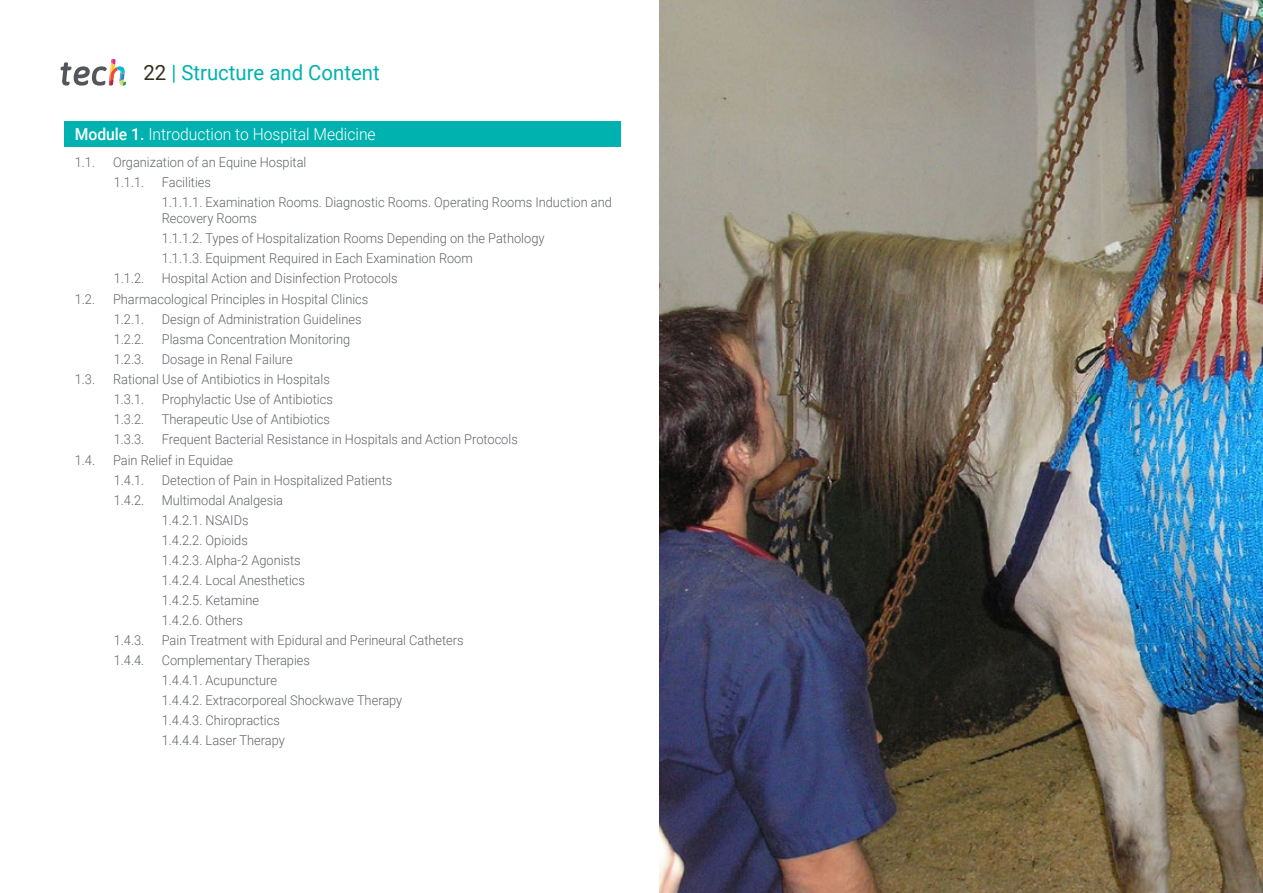
<style>
.page{position:relative;width:1263px;height:893px;background:#fff}
.page>*{position:absolute;margin:0;border:0;box-sizing:border-box;transform-origin:0 0}
.t1{font:21px "Roboto";color:#00b2af}
.t2{font:300 16.5px "Roboto";color:#fff;scale:.95 1}
.t3{font:300 13.5px/20px "Roboto";color:#61646a;scale:.95 1}
.s1{color:#312e20}
.s2{font-weight:500}
</style>
<div class="page">
<div style="left:64px;top:121px;width:557px;height:25px;background:#00b2af"></div>
<svg style="left:61px;top:59px;width:65px;height:27px"></svg>
<img style="left:659px;top:0;width:604px;height:893px">
<h1 class="t1" style="left:144px;top:57px;width:238px"><span class="s1">22</span> | Structure and Content</h1>
<p class="t2" style="left:75px;top:123px;width:318px"><span class="s2">Module 1.</span> Introduction to Hospital Medicine</p>
<p class="t3" style="left:75px;top:152px;width:23px">1.1.</p>
<p class="t3" style="left:113px;top:152px;width:205px">Organization of an Equine Hospital<br>1.1.1.</p>
<p class="t3" style="left:162px;top:172px;width:475px">Facilities<br>1.1.1.1. Examination Rooms. Diagnostic Rooms. Operating Rooms Induction and</p>
<p class="t3" style="left:162px;top:208px;width:404px">Recovery Rooms<br>1.1.1.2. Types of Hospitalization Rooms Depending on the Pathology<br>1.1.1.3. Equipment Required in Each Examination Room</p>
<p class="t3" style="left:114px;top:268px;width:34px">1.1.2.</p>
<p class="t3" style="left:162px;top:268px;width:250px">Hospital Action and Disinfection Protocols</p>
<p class="t3" style="left:75px;top:288px;width:23px">1.2.</p>
<p class="t3" style="left:113px;top:288px;width:270px">Pharmacological Principles in Hospital Clinics<br>1.2.1.</p>
<p class="t3" style="left:162px;top:308px;width:212px">Design of Administration Guidelines</p>
<p class="t3" style="left:114px;top:328px;width:34px">1.2.2.</p>
<p class="t3" style="left:162px;top:328px;width:200px">Plasma Concentration Monitoring</p>
<p class="t3" style="left:114px;top:348px;width:34px">1.2.3.</p>
<p class="t3" style="left:162px;top:348px;width:139px">Dosage in Renal Failure</p>
<p class="t3" style="left:75px;top:369px;width:23px">1.3.</p>
<p class="t3" style="left:113px;top:369px;width:230px">Rational Use of Antibiotics in Hospitals<br>1.3.1.</p>
<p class="t3" style="left:162px;top:389px;width:182px">Prophylactic Use of Antibiotics</p>
<p class="t3" style="left:114px;top:409px;width:34px">1.3.2.</p>
<p class="t3" style="left:162px;top:409px;width:179px">Therapeutic Use of Antibiotics</p>
<p class="t3" style="left:114px;top:429px;width:34px">1.3.3.</p>
<p class="t3" style="left:162px;top:429px;width:376px">Frequent Bacterial Resistance in Hospitals and Action Protocols</p>
<p class="t3" style="left:75px;top:450px;width:23px">1.4.</p>
<p class="t3" style="left:113px;top:450px;width:128px">Pain Relief in Equidae<br>1.4.1.</p>
<p class="t3" style="left:162px;top:470px;width:244px">Detection of Pain in Hospitalized Patients</p>
<p class="t3" style="left:114px;top:490px;width:34px">1.4.2.</p>
<p class="t3" style="left:162px;top:490px;width:152px">Multimodal Analgesia<br>1.4.2.1. NSAIDs<br>1.4.2.2. Opioids<br>1.4.2.3. Alpha-2 Agonists<br>1.4.2.4. Local Anesthetics<br>1.4.2.5. Ketamine<br>1.4.2.6. Others</p>
<p class="t3" style="left:114px;top:630px;width:34px">1.4.3.</p>
<p class="t3" style="left:162px;top:630px;width:319px">Pain Treatment with Epidural and Perineural Catheters</p>
<p class="t3" style="left:114px;top:650px;width:34px">1.4.4.</p>
<p class="t3" style="left:162px;top:650px;width:255px">Complementary Therapies<br>1.4.4.1. Acupuncture<br>1.4.4.2. Extracorporeal Shockwave Therapy<br>1.4.4.3. Chiropractics<br>1.4.4.4. Laser Therapy</p>
</div>
